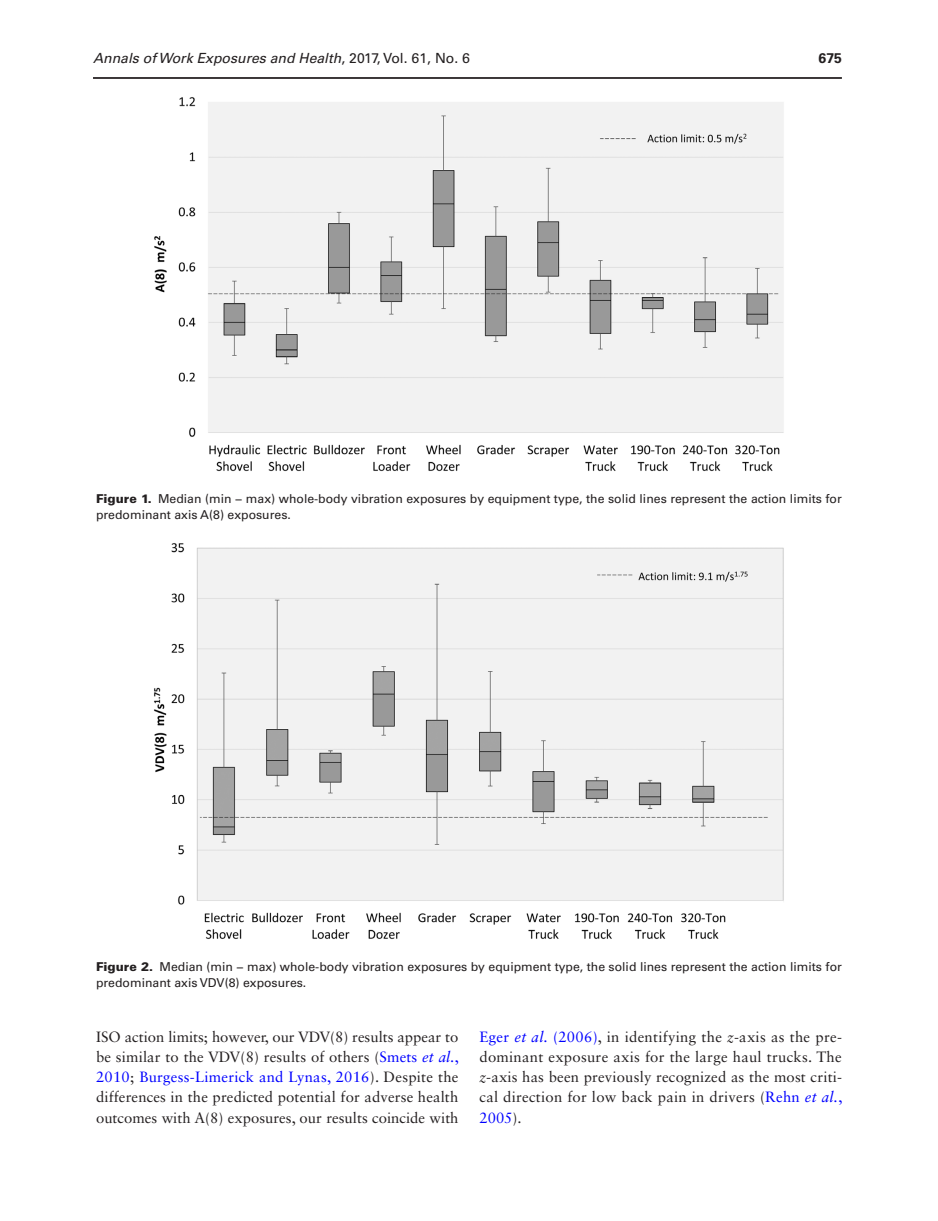
<style>
.page{position:relative;width:938px;height:1221px;background:#fff}
.page>*{position:absolute;margin:0;border:0;box-sizing:border-box;transform-origin:0 0}
.t1{font:14.88px/20.1px "Sabon LT Std";letter-spacing:.01em;color:#231f20;text-align:justify}
.t2{font:italic 14px "Univers LT Std";color:#231f20}
.t3{font:700 14px "Univers LT Std";color:#231f20}
.t4{font:12.25px/15.8px "Univers LT Std";color:#231f20}
.s1{font-style:normal}
.s2{font-weight:900}
.s3{color:#00f}
.s4{font-style:italic;color:#00f}
.s5{font-style:italic}
</style>
<div class="page">
<hr style="left:93px;top:77px;width:749px;height:2px;background:#231f20">
<img style="left:154px;top:97px;width:630px;height:375px">
<img style="left:154px;top:543px;width:630px;height:396px">
<p class="t2" style="left:93px;top:50px;width:378px">Annals of Work Exposures and Health<span class="s1">, 2017, Vol. 61, No. 6</span></p>
<p class="t3" style="left:818px;top:50px;width:25px">675</p>
<p class="t4" style="left:96px;top:491px;width:747px"><span class="s2">Figure 1.</span> Median (min − max) whole-body vibration exposures by equipment type, the solid lines represent the action limits for predominant axis A(8) exposures.</p>
<p class="t4" style="left:96px;top:959px;width:747px"><span class="s2">Figure 2.</span> Median (min − max) whole-body vibration exposures by equipment type, the solid lines represent the action limits for predominant axis VDV(8) exposures.</p>
<p class="t1" style="left:96px;top:1026px;width:364px">ISO action limits; however, our VDV(8) results appear to be similar to the VDV(8) results of others (<span class="s3">Smets</span> <span class="s4">et al.</span><span class="s3">, 2010</span>; <span class="s3">Burgess-Limerick and Lynas, 2016</span>). Despite the differences in the predicted potential for adverse health outcomes with A(8) exposures, our results coincide with</p>
<p class="t1" style="left:479px;top:1026px;width:364px"><span class="s3">Eger</span> <span class="s4">et al.</span> <span class="s3">(2006)</span>, in identifying the <span class="s5">z</span>-axis as the pre&shy;dominant exposure axis for the large haul trucks. The <span class="s5">z</span>-axis has been previously recognized as the most criti&shy;cal direction for low back pain in drivers (<span class="s3">Rehn</span> <span class="s4">et al.</span><span class="s3">, 2005</span>).</p>
</div>
